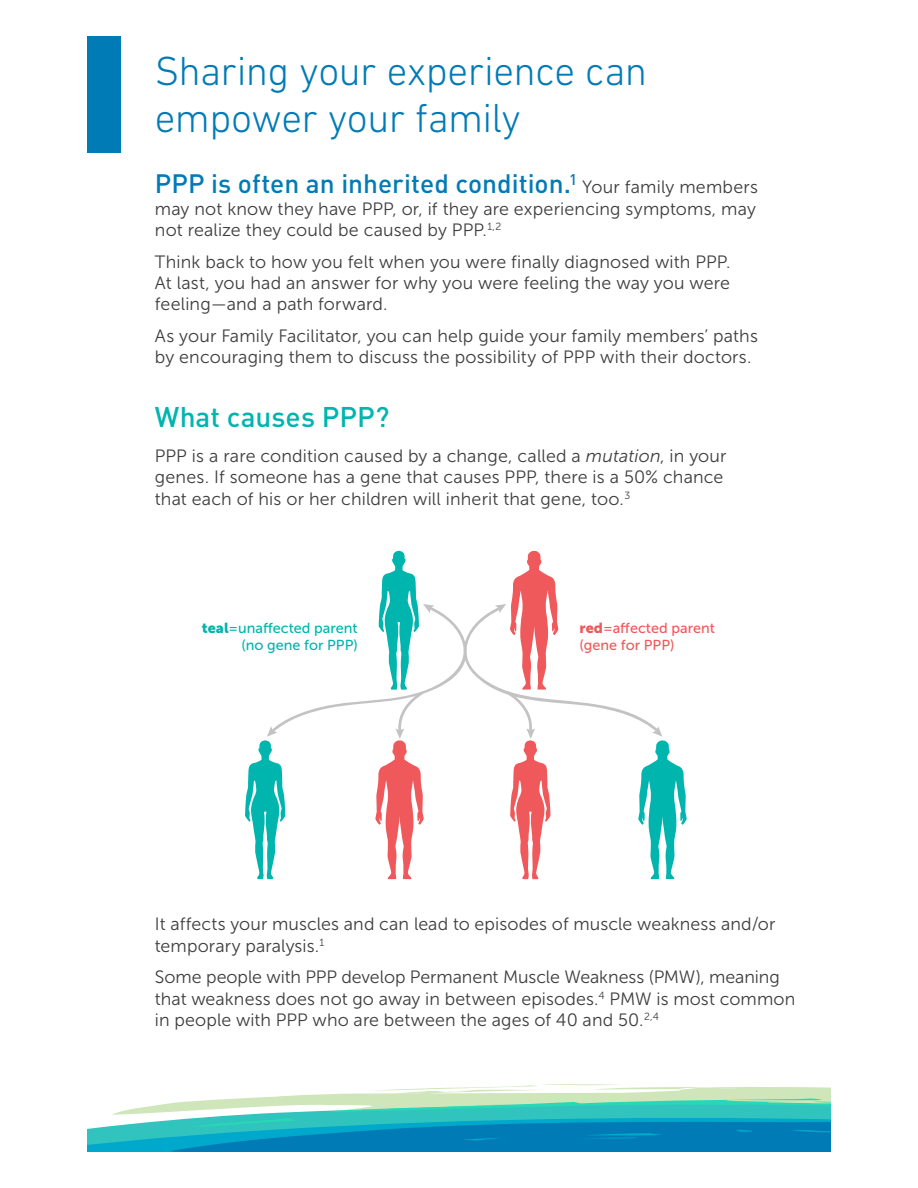
<style>
.page{position:relative;width:918px;height:1188px;background:#fff}
.page>*{position:absolute;margin:0;border:0;box-sizing:border-box;transform-origin:0 0}
.t1{font:300 41.25px/47px "DIN Next LT Pro";letter-spacing:-.015em;color:#007bb6}
.t2{font:500 28.2px "DIN";color:#00b5ae}
.t3{font:500 26.25px "DIN";color:#007bb6}
.t4{font:17.85px/21.5px "Museo Sans 300";letter-spacing:.005em;color:#3e3e3f}
.t5{font:14.4px/17.2px "Museo Sans 500";color:#00b5ae;text-align:right}
.t6{font:14.4px/17.2px "Museo Sans 500";color:#f0595b}
.s1{font-style:italic}
.s2{font-family:"Museo Sans 900"}
</style>
<div class="page">
<svg style="left:87px;top:1084px;width:744px;height:68px"></svg>
<div style="left:87px;top:36px;width:34px;height:117px;background:#007bb6"></div>
<svg style="left:245px;top:551px;width:442px;height:328px"></svg>
<h1 class="t1" style="left:155px;top:48px;width:494px">Sharing your experience can empower your family</h1>
<h3 class="t3" style="left:155px;top:167px;width:424px">PPP is often an inherited condition.<sup>1</sup></h3>
<p class="t4" style="left:155px;top:177px;width:605px;text-align:justify;text-indent:427px">Your family members may not know they have PPP, or, if they are experiencing symptoms, may not realize they could be caused by PPP.<sup>1,2</sup></p>
<p class="t4" style="left:155px;top:251px;width:577px;text-align:justify">Think back to how you felt when you were finally diagnosed with PPP.<br>At last, you had an answer for why you were feeling the way you were feeling—and a path forward.</p>
<p class="t4" style="left:155px;top:325px;width:605px">As your Family Facilitator, you can help guide your family members’ paths by encouraging them to discuss the possibility of PPP with their doctors.</p>
<h2 class="t2" style="left:155px;top:399px;width:236px">What causes PPP?</h2>
<p class="t4" style="left:155px;top:445px;width:573px">PPP is a rare condition caused by a change, called a <span class="s1">mutation</span>, in your genes. If someone has a gene that causes PPP, there is a 50% chance that each of his or her children will inherit that gene, too.<sup>3</sup></p>
<p class="t5" style="left:202px;top:619px;width:157px"><span class="s2">teal</span>=unaffected parent (no gene for PPP)</p>
<p class="t6" style="left:580px;top:619px;width:137px"><span class="s2">red</span>=affected parent (gene for PPP)</p>
<p class="t4" style="left:155px;top:914px;width:622px">It affects your muscles and can lead to episodes of muscle weakness and/or temporary paralysis.<sup>1</sup></p>
<p class="t4" style="left:155px;top:967px;width:642px">Some people with PPP develop Permanent Muscle Weakness (PMW), meaning that weakness does not go away in between episodes.<sup>4</sup> PMW is most common in people with PPP who are between the ages of 40 and 50.<sup>2,4</sup></p>
</div>
